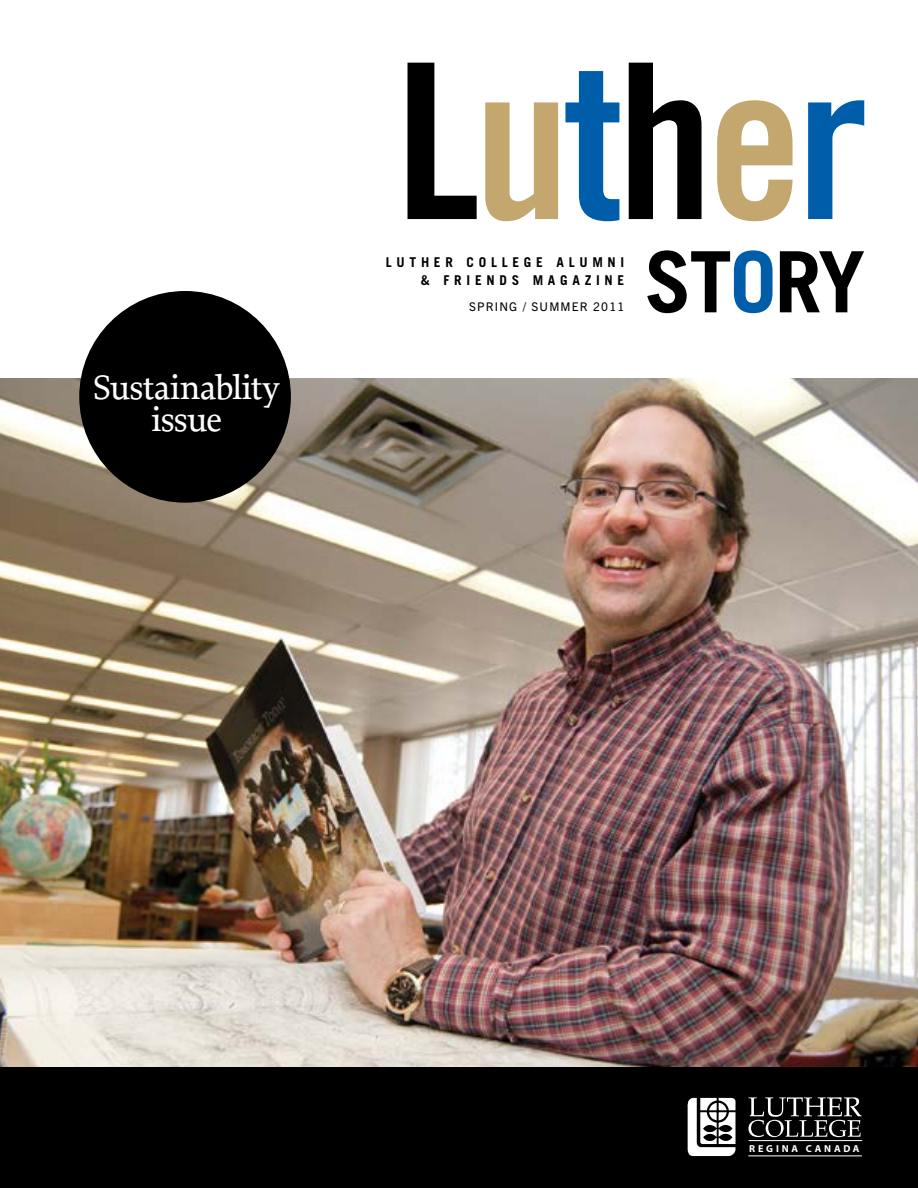
<style>
.page{position:relative;width:918px;height:1188px;background:#fff}
.page>*{position:absolute;margin:0;border:0;box-sizing:border-box;transform-origin:0 0}
.t1{font:216.6px "Trade Gothic Bold Cond Twenty";letter-spacing:-.03em;color:#000}
.t2{font:700 84.6px "Trade Gothic";letter-spacing:-.025em;color:#000}
.t3{font:500 35.25px/31.8px "Proforma";letter-spacing:-.03em;color:#fff;text-align:center}
.t4{font:700 13.5px/17.2px "Trade Gothic";letter-spacing:.35em;color:#000;text-align:right}
.t5{font:12px "Trade Gothic Next LT Pro";letter-spacing:.1em;color:#000}
.t6{font:700 10.2px "Myriad";letter-spacing:.27em;color:#fff}
.s1{color:#c4a76e}
.s2{color:#005daa}
</style>
<div class="page">
<img style="left:0;top:378px;width:918px;height:690px">
<div style="left:0;top:1068px;width:918px;height:120px;background:#000"></div>
<div style="left:79px;top:291px;width:212px;height:212px;background:#000;border-radius:50%"></div>
<svg style="left:748px;top:1097px;width:114px;height:40px"></svg>
<hr style="left:748px;top:1156px;width:114px;height:1px;background:#fff">
<hr style="left:749px;top:1140px;width:113px;height:1px;background:#fff">
<svg style="left:687px;top:1098px;width:49px;height:59px"></svg>
<h3 class="t3" style="left:93px;top:371px;width:188px">Sustainablity issue</h3>
<h1 class="t1" style="left:396px;top:10px;width:474px">L<span class="s1">u</span><span class="s2">t</span>h<span class="s1">e</span><span class="s2">r</span></h1>
<p class="t4" style="left:386px;top:254px;width:240px">LUTHER COLLEGE ALUMNI &amp; FRIENDS MAGAZINE</p>
<p class="t5" style="left:469px;top:298px;width:157px">SPRING / SUMMER 2011</p>
<h2 class="t2" style="left:645px;top:230px;width:222px">ST<span class="s2">O</span>RY</h2>
<p class="t6" style="left:749px;top:1143px;width:112px">REGINA CANADA</p>
</div>
